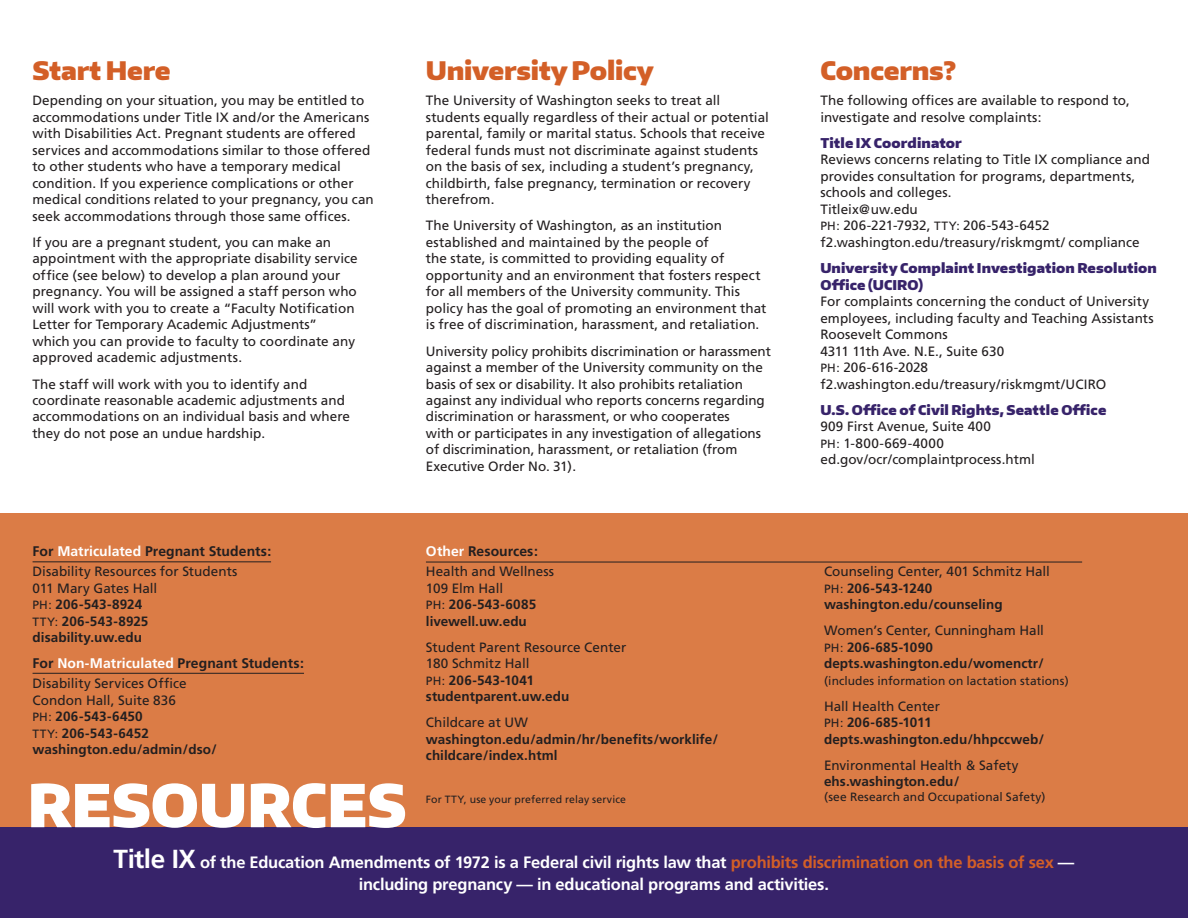
<style>
.page{position:relative;width:1188px;height:918px;background:#fff}
.page>*{position:absolute;margin:0;border:0;box-sizing:border-box;transform-origin:0 0}
.t1{font:900 58.5px "Encode Sans Normal";color:#fff}
.t2{font:900 25.5px "Encode Sans Normal";letter-spacing:-.01em;color:#d35f27}
.t3{font:700 16.5px/22px "Frutiger";letter-spacing:-.015em;color:#fff;text-align:center}
.t4{font:700 13.95px "Frutiger";letter-spacing:.005em;color:#231f20}
.t5{font:13.5px/16.5px "Frutiger";color:#231f20}
.t6{font:700 13.5px/16.5px "Frutiger";letter-spacing:.005em;color:#231f20}
.t7{font:900 13.5px/16.5px "Encode Sans Normal";letter-spacing:.01em;color:#37236a}
.t8{font:12px "Frutiger";letter-spacing:.005em;color:#231f20}
.t9{font:10.5px "Frutiger";letter-spacing:.01em;color:#231f20}
.s1{font-size:12px}
.s2{color:#fff}
.s3{font-weight:700}
.s4{font-weight:400}
.s5{font-weight:400;font-size:12px}
.s6{font-size:26.1px}
.s7{color:#d35f27}
</style>
<div class="page">
<div style="left:0;top:513px;width:1188px;height:405px;background:#db7c46"></div>
<div style="left:0;top:827px;width:1188px;height:91px;background:#37236a"></div>
<hr style="left:33px;top:561px;width:238px;height:1px;background:#231f20">
<hr style="left:33px;top:673px;width:271px;height:1px;background:#231f20">
<hr style="left:426px;top:562px;width:656px;height:1px;background:#231f20">
<h2 class="t2" style="left:32px;top:54px;width:140px">Start Here</h2>
<p class="t5" style="left:32px;top:93px;width:343px">Depending on your situation, you may be entitled to accommodations under Title IX and/or the Americans with Disabilities Act. Pregnant students are offered services and accommodations similar to those offered to other students who have a temporary medical condition. If you experience complications or other medical conditions related to your pregnancy, you can seek accommodations through those same offices.</p>
<p class="t5" style="left:32px;top:234px;width:327px">If you are a pregnant student, you can make an appointment with the appropriate disability service office (see below) to develop a plan around your pregnancy. You will be assigned a staff person who will work with you to create a “Faculty Notification Letter for Temporary Academic Adjustments” which you can provide to faculty to coordinate any approved academic adjustments.</p>
<p class="t5" style="left:32px;top:376px;width:319px">The staff will work with you to identify and coordinate reasonable academic adjustments and accommodations on an individual basis and where they do not pose an undue hardship.</p>
<h2 class="t2" style="left:426px;top:54px;width:229px">University Policy</h2>
<p class="t5" style="left:426px;top:93px;width:344px">The University of Washington seeks to treat all students equally regardless of their actual or potential parental, family or marital status. Schools that receive federal funds must not discriminate against students on the basis of sex, including a student’s pregnancy, childbirth, false pregnancy, termination or recovery therefrom.</p>
<p class="t5" style="left:426px;top:218px;width:342px">The University of Washington, as an institution established and maintained by the people of<br>the state, is committed to providing equality of opportunity and an environment that fosters respect for all members of the University community. This policy has the goal of promoting an environment that is free of discrimination, harassment, and retaliation.</p>
<p class="t5" style="left:426px;top:343px;width:347px">University policy prohibits discrimination or harassment against a member of the University community on the basis of sex or disability. It also prohibits retaliation against any individual who reports concerns regarding discrimination or harassment, or who cooperates<br>with or participates in any investigation of allegations of discrimination, harassment, or retaliation (from Executive Order No. 31).</p>
<h2 class="t2" style="left:820px;top:54px;width:137px">Concerns?</h2>
<p class="t5" style="left:820px;top:93px;width:311px">The following offices are available to respond to, investigate and resolve complaints:</p>
<p class="t7" style="left:820px;top:134px;width:143px">Title IX Coordinator</p>
<p class="t5" style="left:820px;top:152px;width:331px">Reviews concerns relating to Title IX compliance and provides consultation for programs, departments, schools and colleges.<br>Titleix@uw.edu<br><span class="s1">PH:</span> 206-221-7932, <span class="s1">TTY:</span> 206-543-6452 f2.washington.edu/treasury/riskmgmt/ compliance</p>
<p class="t7" style="left:820px;top:259px;width:338px">University Complaint Investigation Resolution<br>Office (UCIRO)</p>
<p class="t5" style="left:820px;top:293px;width:335px">For complaints concerning the conduct of University employees, including faculty and Teaching Assistants Roosevelt Commons<br>4311 11th Ave. N.E., Suite 630<br><span class="s1">PH:</span> 206-616-2028 f2.washington.edu/treasury/riskmgmt/UCIRO</p>
<p class="t7" style="left:820px;top:401px;width:288px">U.S. Office of Civil Rights, Seattle Office</p>
<p class="t5" style="left:820px;top:418px;width:216px">909 First Avenue, Suite 400<br><span class="s1">PH:</span> 1-800-669-4000 ed.gov/ocr/complaintprocess.html</p>
<p class="t4" style="left:33px;top:543px;width:240px">For <span class="s2">Matriculated</span> Pregnant Students:</p>
<p class="t5" style="left:33px;top:563px;width:206px">Disability Resources for Students<br>011 Mary Gates Hall<br><span class="s1">PH:</span> <span class="s3">206-543-8924<br></span><span class="s1">TTY:</span> <span class="s3">206-543-8925 disability.uw.edu</span></p>
<p class="t4" style="left:33px;top:655px;width:273px">For <span class="s2">Non-Matriculated</span> Pregnant Students:</p>
<p class="t6" style="left:33px;top:675px;width:186px"><span class="s4">Disability Services Office<br>Condon Hall, Suite 836<br></span><span class="s5">PH:</span> 206-543-6450<br><span class="s5">TTY:</span> 206-543-6452 washington.edu/admin/dso/</p>
<h1 class="t1" style="left:28px;top:767px;width:380px">RESOURCES</h1>
<p class="t4" style="left:426px;top:543px;width:114px"><span class="s2">Other</span> Resources:</p>
<p class="t5" style="left:426px;top:563px;width:130px">Health and Wellness<br>109 Elm Hall<br><span class="s1">PH:</span> <span class="s3">206-543-6085 livewell.uw.edu</span></p>
<p class="t5" style="left:426px;top:639px;width:202px">Student Parent Resource Center<br>180 Schmitz Hall<br><span class="s1">PH:</span> <span class="s3">206-543-1041 studentparent.uw.edu</span></p>
<p class="t5" style="left:426px;top:714px;width:104px">Childcare at UW</p>
<p class="t6" style="left:426px;top:731px;width:294px">washington.edu/admin/hr/benefits/worklife/ childcare/index.html</p>
<p class="t6" style="left:824px;top:563px;width:227px"><span class="s4">Counseling Center, 401 Schmitz Hall<br></span><span class="s5">PH:</span> 206-543-1240 washington.edu/counseling</p>
<p class="t6" style="left:824px;top:622px;width:222px"><span class="s4">Women’s Center, Cunningham Hall<br></span><span class="s5">PH:</span> 206-685-1090 depts.washington.edu/womenctr/</p>
<p class="t8" style="left:824px;top:673px;width:246px">(includes information on lactation stations)</p>
<p class="t6" style="left:824px;top:698px;width:222px"><span class="s4">Hall Health Center<br></span><span class="s5">PH:</span> 206-685-1011 depts.washington.edu/hhpccweb/</p>
<p class="t5" style="left:824px;top:757px;width:196px">Environmental Health &amp; Safety</p>
<p class="t6" style="left:824px;top:773px;width:137px">ehs.washington.edu/</p>
<p class="t9" style="left:426px;top:793px;width:202px">For TTY, use your preferred relay service</p>
<p class="t8" style="left:824px;top:790px;width:223px">(see Research and Occupational Safety)</p>
<p class="t3" style="left:114px;top:851px;width:962px"><span class="s6">Title IX</span> of the Education Amendments of 1972 is a Federal civil rights law that <span class="s7">prohibits discrimination on the basis of sex</span> — including pregnancy — in educational programs and activities.</p>
</div>
